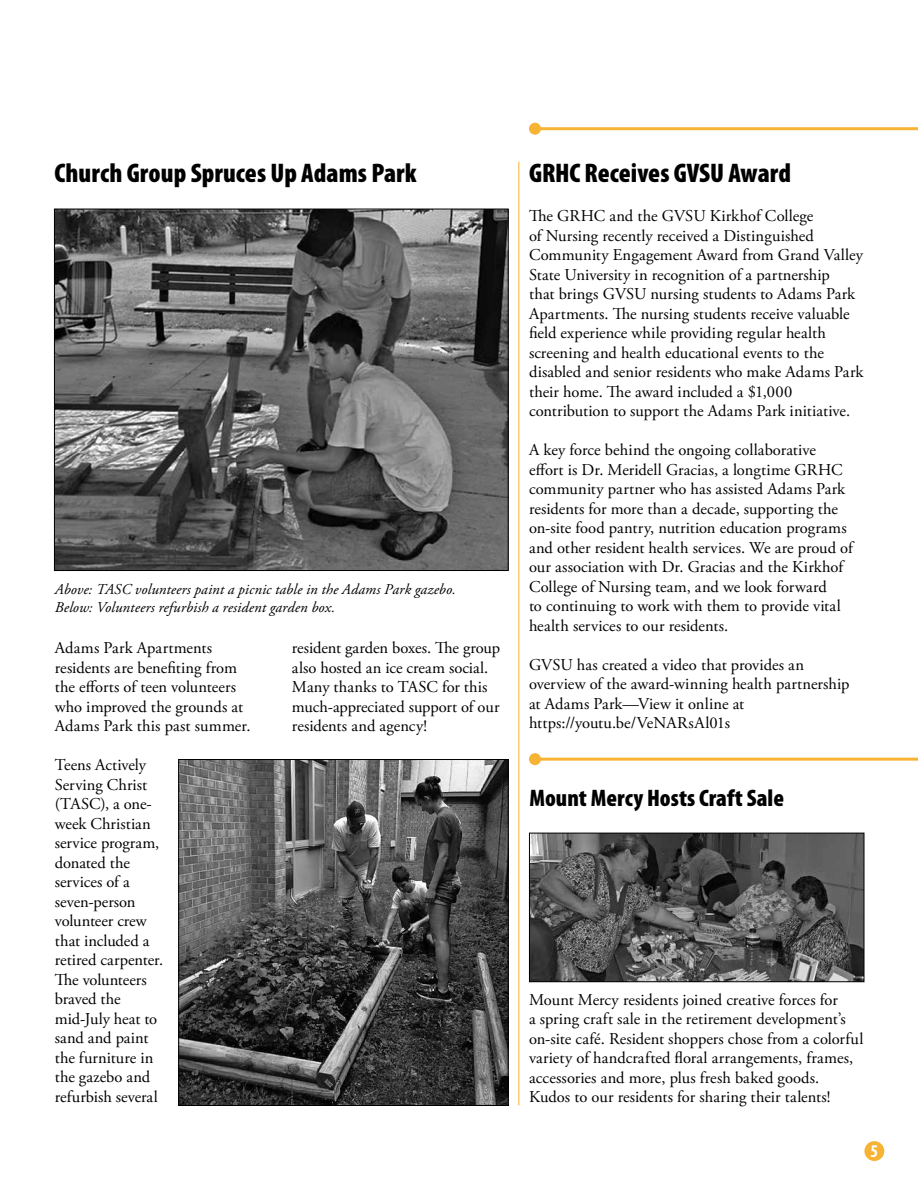
<style>
.page{position:relative;width:918px;height:1188px;background:#fff}
.page>*{position:absolute;margin:0;border:0;box-sizing:border-box;transform-origin:0 0}
.t1{font:900 condensed 27px "Myriad Pro";color:#000}
.t2{font:900 condensed 24px "Myriad Pro";color:#000}
.t3{font:700 condensed 18px "Myriad Pro";color:#fff}
.t4{font:16.5px/19.5px "Adobe Garamond Pro";color:#000}
.t5{font:italic 15px/18px "Adobe Garamond Pro";letter-spacing:.01em;color:#000}
</style>
<div class="page">
<div style="left:864px;top:1141px;width:20px;height:20px;background:#f7b334;border-radius:50%"></div>
<hr style="left:535px;top:127px;width:383px;height:3px;background:#f7b334">
<div style="left:529px;top:123px;width:12px;height:12px;background:#f7b334;border-radius:50%"></div>
<img style="left:56px;top:211px;width:451px;height:358px">
<hr style="left:535px;top:758px;width:383px;height:3px;background:#f7b334">
<div style="left:529px;top:753px;width:12px;height:12px;background:#f7b334;border-radius:50%"></div>
<img style="left:180px;top:761px;width:327px;height:343px">
<div style="left:178px;top:759px;width:331px;height:347px;border:1px solid #000"></div>
<img style="left:531px;top:835px;width:331px;height:145px">
<div style="left:529px;top:833px;width:335px;height:149px;border:1px solid #000"></div>
<hr style="left:518px;top:162px;width:1px;height:944px;background:#f7b334">
<h1 class="t1" style="left:54px;top:156px;width:364px">Church Group Spruces Up Adams Park</h1>
<p class="t5" style="left:55px;top:581px;width:403px">Above: TASC volunteers paint a picnic table in the Adams Park gazebo.<br>Below: Volunteers refurbish a resident garden box.</p>
<p class="t4" style="left:55px;top:639px;width:197px">Adams Park Apartments residents are benefiting from the efforts of teen volunteers who improved the grounds at<br>Adams Park this past summer.</p>
<p class="t4" style="left:55px;top:756px;width:110px">Teens Actively<br>Serving Christ (TASC), a one&shy;week Christian service program, donated the services of a seven-person volunteer crew that included a retired carpenter.<br>The volunteers braved the mid-July heat to sand and paint the furniture in the gazebo and refurbish several</p>
<p class="t4" style="left:292px;top:639px;width:210px">resident garden boxes. The group also hosted an ice cream social.<br>Many thanks to TASC for this much-appreciated support of our residents and agency!</p>
<h1 class="t1" style="left:529px;top:156px;width:264px">GRHC Receives GVSU Award</h1>
<p class="t4" style="left:529px;top:207px;width:336px">The GRHC and the GVSU Kirkhof College<br>of Nursing recently received a Distinguished Community Engagement Award from Grand Valley State University in recognition of a partnership<br>that brings GVSU nursing students to Adams Park Apartments. The nursing students receive valuable field experience while providing regular health screening and health educational events to the disabled and senior residents who make Adams Park their home. The award included a $1,000 contribution to support the Adams Park initiative.</p>
<p class="t4" style="left:529px;top:441px;width:325px">A key force behind the ongoing collaborative effort is Dr. Meridell Gracias, a longtime GRHC community partner who has assisted Adams Park residents for more than a decade, supporting the on-site food pantry, nutrition education programs and other resident health services. We are proud of our association with Dr. Gracias and the Kirkhof College of Nursing team, and we look forward<br>to continuing to work with them to provide vital health services to our residents.</p>
<p class="t4" style="left:529px;top:655px;width:322px">GVSU has created a video that provides an overview of the award-winning health partnership at Adams Park—View it online at https://youtu.be/VeNARsAl01s</p>
<h2 class="t2" style="left:529px;top:782px;width:256px">Mount Mercy Hosts Craft Sale</h2>
<p class="t4" style="left:529px;top:990px;width:336px">Mount Mercy residents joined creative forces for<br>a spring craft sale in the retirement development’s on-site café. Resident shoppers chose from a colorful variety of handcrafted floral arrangements, frames, accessories and more, plus fresh baked goods.<br>Kudos to our residents for sharing their talents!</p>
<p class="t3" style="left:870px;top:1140px;width:9px">5</p>
</div>
